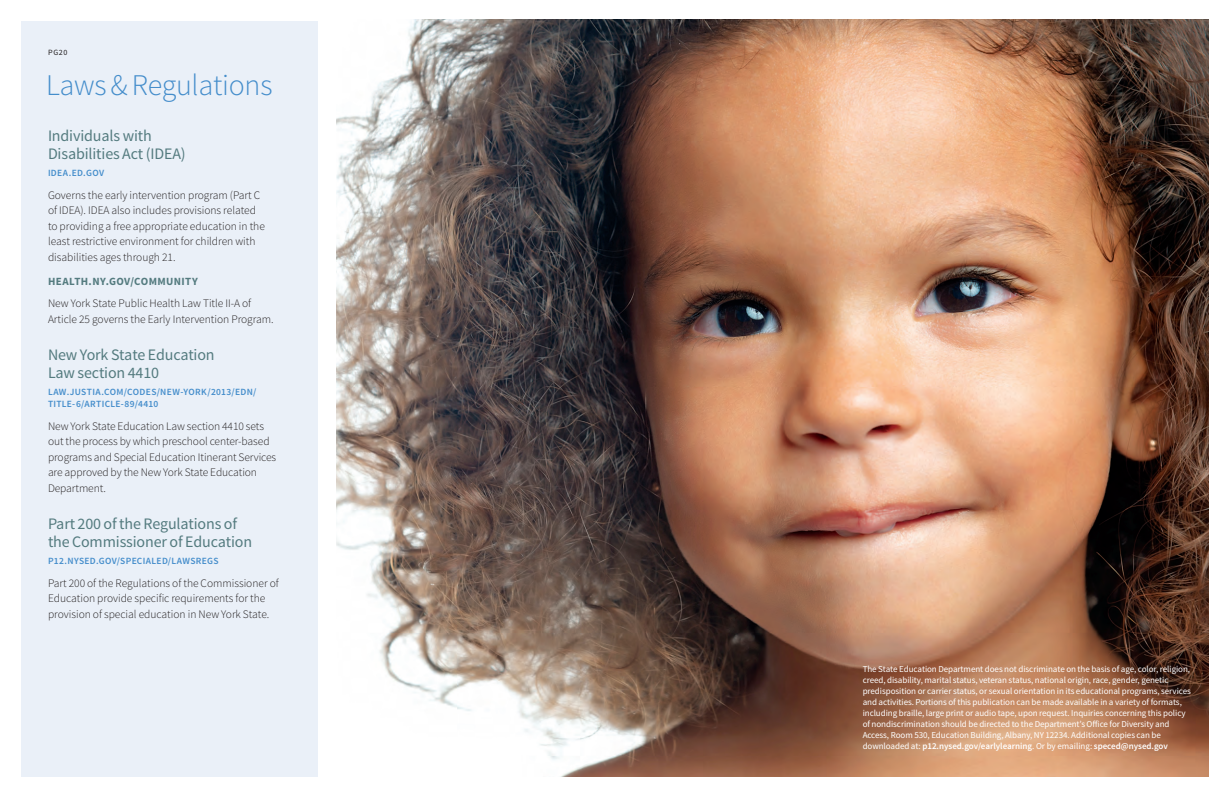
<style>
.page{position:relative;width:1230px;height:798px;background:#fff}
.page>*{position:absolute;margin:0;border:0;box-sizing:border-box;transform-origin:0 0}
.t1{font:300 30px "Source Sans Pro";letter-spacing:-.01em;color:#448dcb}
.t2{font:16px/18px "Source Sans Pro";letter-spacing:-.01em;color:#547b7f}
.t3{font:300 11.5px/15.5px "Source Sans Pro";color:#231f20}
.t4{font:700 11px "Source Sans Pro";letter-spacing:.035em;color:#547b7f}
.t5{font:600 9.5px/12px "Source Sans Pro";letter-spacing:.035em;color:#448dcb}
.t6{font:9px/11px "Source Sans Pro";letter-spacing:-.005em;color:#fff}
.t7{font:8px "Source Sans Pro";color:#231f20}
.s1{font-weight:600}
</style>
<div class="page">
<img style="left:336px;top:19px;width:873px;height:758px">
<div style="left:21px;top:21px;width:297px;height:756px;background:#eaf0f8"></div>
<p class="t7" style="left:48px;top:47px;width:21px">PG20</p>
<h1 class="t1" style="left:46px;top:66px;width:228px">Laws &amp; Regulations</h1>
<h2 class="t2" style="left:48px;top:127px;width:139px">Individuals with<br>Disabilities Act (IDEA)</h2>
<p class="t5" style="left:48px;top:167px;width:58px">IDEA.ED.GOV</p>
<p class="t3" style="left:48px;top:187px;width:218px">Governs the early intervention program (Part C of IDEA). IDEA also includes provisions related to providing a free appropriate education in the least restrictive environment for children with disabilities ages through 21.</p>
<p class="t4" style="left:48px;top:274px;width:151px">HEALTH.NY.GOV/COMMUNITY</p>
<p class="t3" style="left:48px;top:296px;width:227px">New York State Public Health Law Title II-A of<br>Article 25 governs the Early Intervention Program.</p>
<h2 class="t2" style="left:48px;top:346px;width:168px">New York State Education<br>Law section 4410</h2>
<p class="t5" style="left:48px;top:386px;width:210px">LAW.JUSTIA.COM/CODES/NEW-YORK/2013/EDN/<br>TITLE-6/ARTICLE-89/4410</p>
<p class="t3" style="left:48px;top:418px;width:230px">New York State Education Law section 4410 sets out the process by which preschool center-based programs and Special Education Itinerant Services are approved by the New York State Education Department.</p>
<h2 class="t2" style="left:48px;top:515px;width:206px">Part 200 of the Regulations of the Commissioner of Education</h2>
<p class="t5" style="left:48px;top:555px;width:172px">P12.NYSED.GOV/SPECIALED/LAWSREGS</p>
<p class="t3" style="left:48px;top:575px;width:232px">Part 200 of the Regulations of the Commissioner of<br>Education provide specific requirements for the provision of special education in New York State.</p>
<p class="t6" style="left:863px;top:664px;width:330px">The State Education Department does not discriminate on the basis of age, color, religion, creed, disability, marital status, veteran status, national origin, race, gender, genetic predisposition or carrier status, or sexual orientation in its educational programs, services and activities. Portions of this publication can be made available in a variety of formats, including braille, large print or audio tape, upon request. Inquiries concerning this policy of nondiscrimination should be directed to the Department’s Office for Diversity and Access, Room 530, Education Building, Albany, NY 12234. Additional copies can be downloaded at: <span class="s1">p12.nysed.gov/earlylearning</span>. Or by emailing: <span class="s1">speced@nysed.gov</span></p>
</div>
